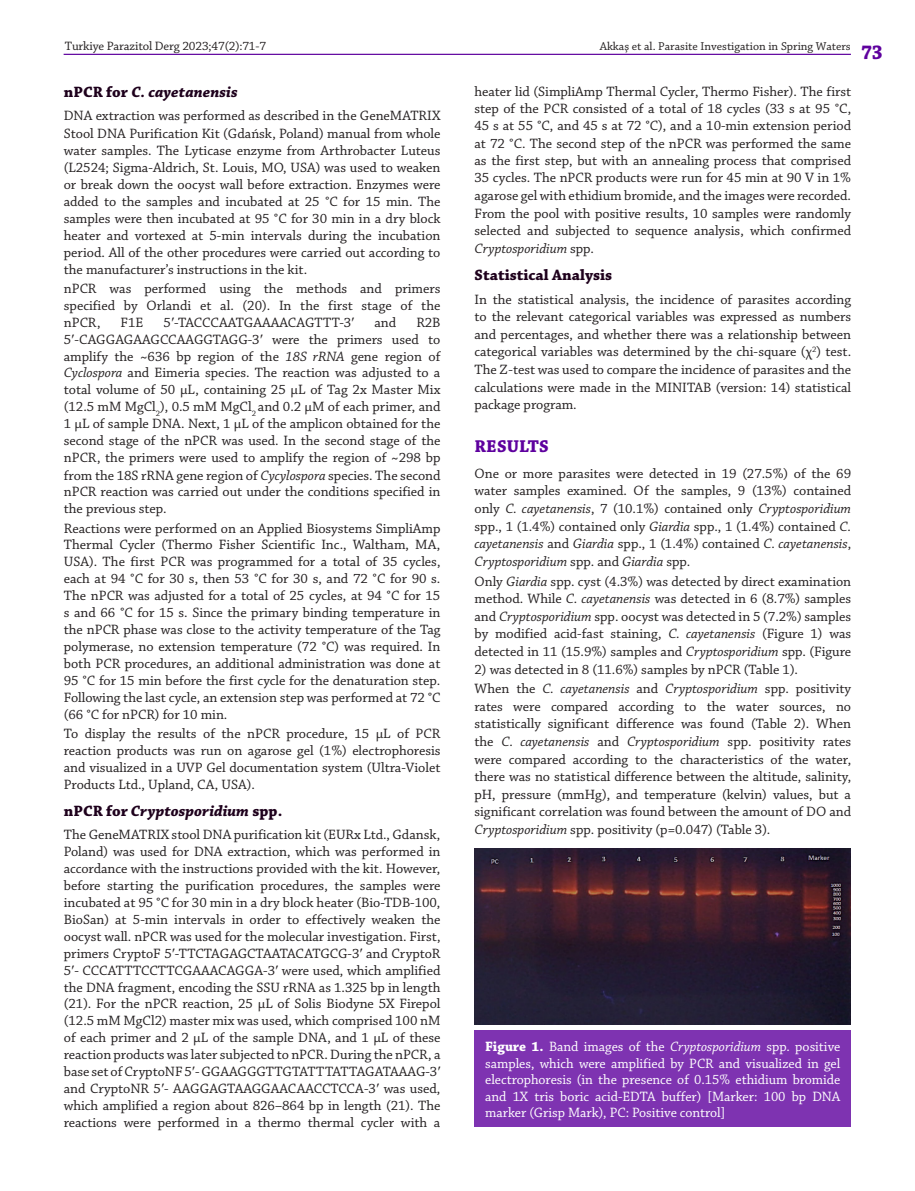
<style>
.page{position:relative;width:915px;height:1191px;background:#fff}
.page>*{position:absolute;margin:0;border:0;box-sizing:border-box;transform-origin:0 0}
.t1{font:700 21px "Chaparral Pro";color:#5e009e;scale:.92 1}
.ARA_BASLIK{font:700 18px "Chaparral Pro";letter-spacing:.015em;color:#5e009e}
.BOLD{font:italic 700 15.75px "Chaparral Pro";color:#1e001c}
.BOLD-2{font:700 15.75px "Chaparral Pro";color:#1e001c}
.YAZI{font:14.25px/17px "Chaparral Pro";letter-spacing:-.005em;color:#231f20;text-align:justify}
.RESIM-ALTI{font:14.25px/16.5px "Chaparral Pro";color:#fff;text-align:justify}
.t2{font:12.75px "Chaparral Pro";letter-spacing:-.01em;color:#231f20}
.t3{font:12px "Chaparral Pro";color:#231f20}
.s1{font-style:normal}
.s2{font-style:italic}
.s3{font-family:"Minion Pro"}
.s4{font-family:"Times New Roman"}
.s5{font-weight:700}
</style>
<div class="page">
<hr style="left:64px;top:54px;width:786px;height:1px;background:#5e009e">
<div style="left:474px;top:1030px;width:376px;height:97px;background:#7e33b1"></div>
<img style="left:474px;top:848px;width:376px;height:176px">
<p class="t2" style="left:65px;top:39px;width:203px">Turkiye Parazitol Derg 2023;47(2):71-7</p>
<p class="t3" style="left:599px;top:39px;width:252px">Akkaş et al. Parasite Investigation in Spring Waters</p>
<h1 class="t1" style="left:860px;top:40px;width:25px">73</h1>
<p class="BOLD" style="left:64px;top:82px;width:175px"><span class="s1">nPCR for</span> C. cayetanensis</p>
<p class="YAZI" style="left:64px;top:108px;width:378px">DNA extraction was performed as described in the GeneMATRIX Stool DNA Purification Kit (Gdańsk, Poland) manual from whole water samples. The Lyticase enzyme from Arthrobacter Luteus (L2524; Sigma-Aldrich, St. Louis, MO, USA) was used to weaken or break down the oocyst wall before extraction. Enzymes were added to the samples and incubated at 25 °C for 15 min. The samples were then incubated at 95 °C for 30 min in a dry block heater and vortexed at 5-min intervals during the incubation period. All of the other procedures were carried out according to the manufacturer’s instructions in the kit.</p>
<p class="YAZI" style="left:64px;top:280px;width:378px">nPCR was performed using the methods and primers specified by Orlandi et al. (20). In the first stage of the nPCR,</p>
<p class="YAZI" style="left:474px;top:83px;width:378px;line-height:17.4px">heater lid (SimpliAmp Thermal Cycler, Thermo Fisher). The first step of the PCR consisted of a total of 18 cycles (33 s at 95 °C, 45 s at 55 °C, and 45 s at 72 °C), and a 10-min extension period at 72 °C. The second step of the nPCR was performed the same as the first step, but with an annealing process that comprised 35 cycles. The nPCR products were run for 45 min at 90 V in 1% agarose gel with ethidium bromide, and the images were recorded.<br>From the pool with positive results, 10 samples were randomly selected and subjected to sequence analysis, which confirmed <span class="s2">Cryptosporidium</span> spp.</p>
<p class="BOLD-2" style="left:474px;top:265px;width:139px">Statistical Analysis</p>
<p class="YAZI" style="left:474px;top:291px;width:378px;line-height:17.5px">In the statistical analysis, the incidence of parasites according to the relevant categorical variables was expressed as numbers and percentages, and whether there was a relationship between categorical variables was determined by the chi-square (<span class="s3">χ</span><sup>2</sup>) test.<br>The Z-test was used to compare the incidence of parasites and the calculations were made in the MINITAB (version: 14) statistical package program.</p>
<p class="ARA_BASLIK" style="left:474px;top:435px;width:76px">RESULTS</p>
<p class="YAZI" style="left:474px;top:465px;width:378px;line-height:17.5px">One or more parasites were detected in 19 (27.5%) of the 69 water samples examined. Of the samples, 9 (13%) contained only <span class="s2">C. cayetanensis</span>, 7 (10.1%) contained only <span class="s2">Cryptosporidium </span>spp., 1 (1.4%) contained only <span class="s2">Giardia</span> spp., 1 (1.4%) contained <span class="s2">C. cayetanensis</span> and <span class="s2">Giardia</span> spp., 1 (1.4%) contained <span class="s2">C. cayetanensis</span>, <span class="s2">Cryptosporidium</span> spp. and <span class="s2">Giardia</span> spp.</p>
<p class="YAZI" style="left:474px;top:573px;width:378px;line-height:17.5px">Only <span class="s2">Giardia</span> spp. cyst (4.3%) was detected by direct examination method. While <span class="s2">C. cayetanensis</span> was detected in 6 (8.7%) samples and <span class="s2">Cryptosporidium</span> spp. oocyst was detected in 5 (7.2%) samples by modified acid-fast staining, <span class="s2">C. cayetanensis</span> (Figure 1) was detected in 11 (15.9%) samples and <span class="s2">Cryptosporidium</span> spp. (Figure</p>
<p class="YAZI" style="left:474px;top:661px;width:325px">2) was detected in 8 (11.6%) samples by nPCR (Table 1).</p>
<p class="YAZI" style="left:474px;top:680px;width:378px;line-height:17.5px">When the <span class="s2">C. cayetanensis</span> and <span class="s2">Cryptosporidium</span> spp. positivity rates were compared according to the water sources, no statistically significant difference was found (Table 2). When the <span class="s2">C. cayetanensis</span> and <span class="s2">Cryptosporidium</span> spp. positivity rates were compared according to the characteristics of the water, there was no statistical difference between the altitude, salinity, pH, pressure (mmHg), and temperature (kelvin) values, but a significant correlation was found between the amount of DO and <span class="s2">Cryptosporidium</span> spp. positivity (p=0.047) (Table 3).</p>
<p class="YAZI" style="left:121px;top:314px;width:24px">F1E</p>
<p class="YAZI" style="left:164px;top:314px;width:192px">5<span class="s4">′</span>-TACCCAATGAAAACAGTTT-3<span class="s4">′</span></p>
<p class="YAZI" style="left:374px;top:314px;width:23px">and</p>
<p class="YAZI" style="left:64px;top:314px;width:378px;text-indent:352px">R2B 5<span class="s4">′</span>-CAGGAGAAGCCAAGGTAGG-3<span class="s4">′</span> were the primers used to amplify the ~636 bp region of the <span class="s2">18S rRNA</span> gene region of <span class="s2">Cyclospora</span> and Eimeria species. The reaction was adjusted to a total volume of 50 µL, containing 25 µL of Tag 2x Master Mix (12.5 mM MgCl<sub>2</sub>), 0.5 mM MgCl<sub>2</sub> and 0.2 µM of each primer, and 1 µL of sample DNA. Next, 1 µL of the amplicon obtained for the second stage of the nPCR was used. In the second stage of the nPCR, the primers were used to amplify the region of ~298 bp from the 18S rRNA gene region of <span class="s2">Cycylospora</span> species. The second nPCR reaction was carried out under the conditions specified in the previous step.</p>
<p class="YAZI" style="left:64px;top:520px;width:378px">Reactions were performed on an Applied Biosystems SimpliAmp Thermal Cycler (Thermo Fisher Scientific Inc., Waltham, MA, USA). The first PCR was programmed for a total of 35 cycles, each at 94 °C for 30 s, then 53 °C for 30 s, and 72 °C for 90 s.<br>The nPCR was adjusted for a total of 25 cycles, at 94 °C for 15 s and 66 °C for 15 s. Since the primary binding temperature in the nPCR phase was close to the activity temperature of the Tag polymerase, no extension temperature (72 °C) was required. In both PCR procedures, an additional administration was done at 95 °C for 15 min before the first cycle for the denaturation step.<br>Following the last cycle, an extension step was performed at 72 °C (66 °C for nPCR) for 10 min.</p>
<p class="YAZI" style="left:64px;top:725px;width:378px">To display the results of the nPCR procedure, 15 µL of PCR reaction products was run on agarose gel (1%) electrophoresis and visualized in a UVP Gel documentation system (Ultra-Violet Products Ltd., Upland, CA, USA).</p>
<p class="BOLD" style="left:64px;top:801px;width:220px"><span class="s1">nPCR for</span> Cryptosporidium <span class="s1">spp.</span></p>
<p class="YAZI" style="left:64px;top:826px;width:378px">The GeneMATRIX stool DNA purification kit (EURx Ltd., Gdansk, Poland) was used for DNA extraction, which was performed in accordance with the instructions provided with the kit. However, before starting the purification procedures, the samples were incubated at 95 °C for 30 min in a dry block heater (Bio-TDB-100, BioSan) at 5-min intervals in order to effectively weaken the oocyst wall. nPCR was used for the molecular investigation. First, primers CryptoF 5<span class="s4">′</span>-TTCTAGAGCTAATACATGCG-3<span class="s4">′</span> and CryptoR 5<span class="s4">′</span>- CCCATTTCCTTCGAAACAGGA-3<span class="s4">′</span> were used, which amplified the DNA fragment, encoding the SSU rRNA as 1.325 bp in length (21). For the nPCR reaction, 25 µL of Solis Biodyne 5X Firepol (12.5 mM MgCl2) master mix was used, which comprised 100 nM of each primer and 2 µL of the sample DNA, and 1 µL of these reaction products was later subjected to nPCR. During the nPCR, a base set of CryptoNF 5<span class="s4">′</span>- GGAAGGGTTGTATTTATTAGATAAAG-3<span class="s4">′ </span>and CryptoNR 5<span class="s4">′</span>- AAGGAGTAAGGAACAACCTCCA-3<span class="s4">′</span> was used, which amplified a region about 826–864 bp in length (21). The reactions were performed in a thermo thermal cycler with a</p>
<p class="RESIM-ALTI" style="left:485px;top:1039px;width:356px"><span class="s5">Figure 1.</span> Band images of the <span class="s2">Cryptosporidium</span> spp. positive samples, which were amplified by PCR and visualized in gel electrophoresis (in the presence of 0.15% ethidium bromide and 1X tris boric acid-EDTA buffer) [Marker: 100 bp DNA marker (Grisp Mark), PC: Positive control]</p>
</div>
